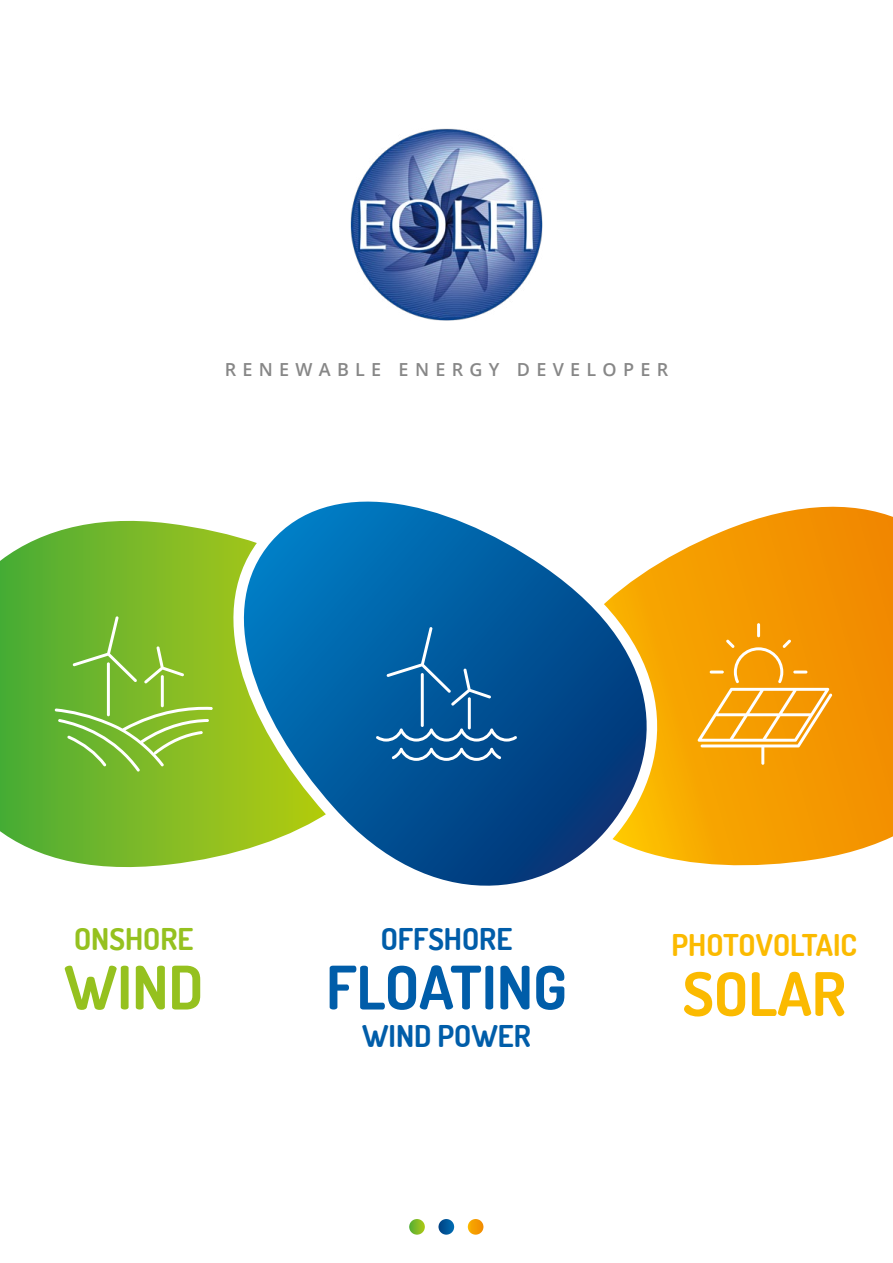
<style>
.page{position:relative;width:893px;height:1263px;background:#fff}
.page>*{position:absolute;margin:0;border:0;box-sizing:border-box;transform-origin:0 0}
.t1{font:700 60px "Dosis";color:#005da9}
.t2{font:700 60px "Dosis";color:#fbba00}
.t3{font:700 60px "Dosis";color:#95c11f}
.t4{font:700 30px "Dosis";color:#005da9}
.t5{font:700 30px "Dosis";color:#fbba00}
.t6{font:700 30px "Dosis";color:#95c11f}
.t7{font:600 18px "Open Sans";letter-spacing:.35em;color:#878787}
</style>
<div class="page">
<svg style="left:0;top:520px;width:193px;height:348px;background:#73b93b"></svg>
<svg style="left:684px;top:506px;width:209px;height:360px;background:#f49d12"></svg>
<svg style="left:193px;top:501px;width:491px;height:385px"></svg>
<img style="left:350px;top:128px;width:193px;height:193px">
<hr style="left:421px;top:673px;width:3px;height:54px;background:#fff">
<hr style="left:468px;top:697px;width:3px;height:32px;background:#fff">
<svg style="left:386px;top:627px;width:105px;height:79px;background:#1367a6"></svg>
<svg style="left:376px;top:728px;width:141px;height:13px"></svg>
<svg style="left:392px;top:748px;width:109px;height:13px"></svg>
<hr style="left:757px;top:623px;width:3px;height:14px;background:#fff">
<svg style="left:698px;top:639px;width:134px;height:126px;background:#f6a925"></svg>
<hr style="left:107px;top:662px;width:3px;height:54px;background:#fff">
<svg style="left:73px;top:616px;width:64px;height:66px;background:#7cbc3f"></svg>
<hr style="left:161px;top:675px;width:3px;height:32px;background:#fff">
<svg style="left:144px;top:646px;width:40px;height:37px"></svg>
<svg style="left:55px;top:706px;width:158px;height:65px;background:#8cc247"></svg>
<svg style="left:463px;top:1214px;width:25px;height:25px"></svg>
<div style="left:459px;top:1210px;width:33px;height:34px;border:9px solid #fff;border-radius:50%"></div>
<svg style="left:434px;top:1214px;width:25px;height:25px"></svg>
<div style="left:429px;top:1210px;width:34px;height:34px;border:9px solid #fff;border-radius:50%"></div>
<svg style="left:405px;top:1214px;width:24px;height:25px"></svg>
<div style="left:400px;top:1210px;width:34px;height:34px;border:9px solid #fff;border-radius:50%"></div>
<p class="t7" style="left:225px;top:357px;width:445px">RENEWABLE ENERGY DEVELOPER</p>
<h2 class="t6" style="left:74px;top:919px;width:121px">ONSHORE</h2>
<h1 class="t3" style="left:64px;top:949px;width:141px">WIND</h1>
<h2 class="t4" style="left:381px;top:919px;width:133px">OFFSHORE</h2>
<h1 class="t1" style="left:326px;top:949px;width:242px">FLOATING</h1>
<h2 class="t4" style="left:362px;top:1017px;width:170px">WIND POWER</h2>
<h2 class="t5" style="left:671px;top:925px;width:187px">PHOTOVOLTAIC</h2>
<h1 class="t2" style="left:683px;top:955px;width:165px">SOLAR</h1>
</div>
